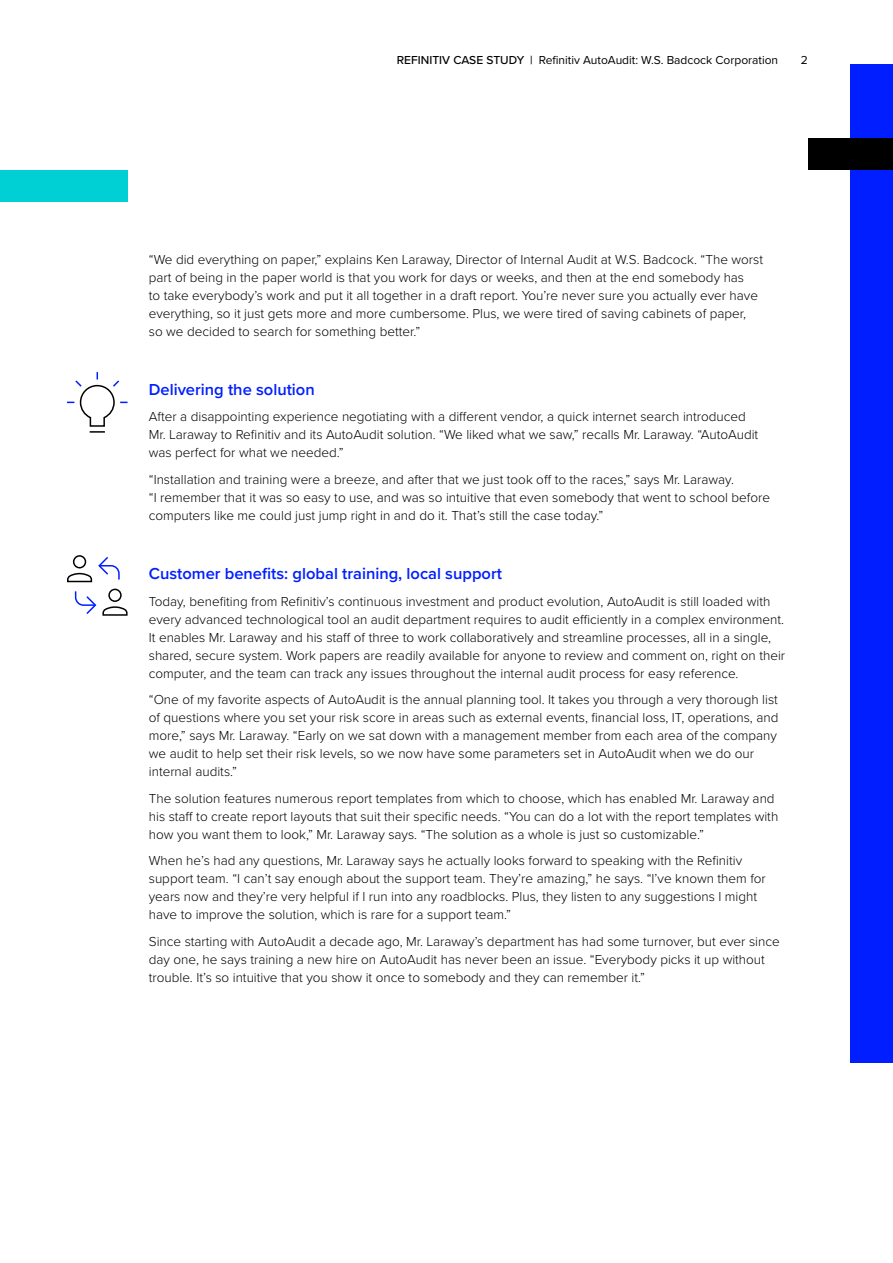
<style>
.page{position:relative;width:893px;height:1263px;background:#fff}
.page>*{position:absolute;margin:0;border:0;box-sizing:border-box;transform-origin:0 0}
.t1{font:600 16.5px "Proxima Nova";color:#001eff}
.t2{font:300 13.5px/18px "Proxima Nova";color:#000}
.t3{font:12px "Proxima Nova";color:#000}
.s1{font-weight:500}
</style>
<div class="page">
<div style="left:850px;top:64px;width:43px;height:999px;background:#001eff"></div>
<div style="left:0;top:170px;width:128px;height:32px;background:#00d0d4"></div>
<div style="left:808px;top:138px;width:85px;height:32px;background:#000"></div>
<svg style="left:67px;top:555px;width:61px;height:61px"></svg>
<svg style="left:67px;top:372px;width:61px;height:61px"></svg>
<p class="t3" style="left:397px;top:51px;width:383px"><span class="s1">REFINITIV CASE STUDY |</span> Refinitiv AutoAudit: W.S. Badcock Corporation</p>
<p class="t3" style="left:801px;top:51px;width:9px">2</p>
<p class="t2" style="left:149px;top:249px;width:616px">“We did everything on paper,” explains Ken Laraway, Director of Internal Audit at W.S. Badcock. “The worst part of being in the paper world is that you work for days or weeks, and then at the end somebody has<br>to take everybody’s work and put it all together in a draft report. You’re never sure you actually ever have everything, so it just gets more and more cumbersome. Plus, we were tired of saving cabinets of paper, so we decided to search for something better.”</p>
<p class="t1" style="left:149px;top:377px;width:167px">Delivering the solution</p>
<p class="t2" style="left:149px;top:407px;width:611px">After a disappointing experience negotiating with a different vendor, a quick internet search introduced<br>Mr. Laraway to Refinitiv and its AutoAudit solution. “We liked what we saw,” recalls Mr. Laraway. “AutoAudit was perfect for what we needed.”</p>
<p class="t2" style="left:149px;top:470px;width:623px">“Installation and training were a breeze, and after that we just took off to the races,” says Mr. Laraway.<br>“I remember that it was so easy to use, and was so intuitive that even somebody that went to school before computers like me could just jump right in and do it. That’s still the case today.”</p>
<p class="t1" style="left:149px;top:561px;width:355px">Customer benefits: global training, local support</p>
<p class="t2" style="left:149px;top:591px;width:638px">Today, benefiting from Refinitiv’s continuous investment and product evolution, AutoAudit is still loaded with every advanced technological tool an audit department requires to audit efficiently in a complex environment.<br>It enables Mr. Laraway and his staff of three to work collaboratively and streamline processes, all in a single, shared, secure system. Work papers are readily available for anyone to review and comment on, right on their computer, and the team can track any issues throughout the internal audit process for easy reference.</p>
<p class="t2" style="left:149px;top:690px;width:631px">“One of my favorite aspects of AutoAudit is the annual planning tool. It takes you through a very thorough list of questions where you set your risk score in areas such as external events, financial loss, IT, operations, and more,” says Mr. Laraway. “Early on we sat down with a management member from each area of the company we audit to help set their risk levels, so we now have some parameters set in AutoAudit when we do our internal audits.”</p>
<p class="t2" style="left:149px;top:788px;width:631px">The solution features numerous report templates from which to choose, which has enabled Mr. Laraway and his staff to create report layouts that suit their specific needs. “You can do a lot with the report templates with how you want them to look,” Mr. Laraway says. “The solution as a whole is just so customizable.”</p>
<p class="t2" style="left:149px;top:851px;width:619px">When he’s had any questions, Mr. Laraway says he actually looks forward to speaking with the Refinitiv support team. “I can’t say enough about the support team. They’re amazing,” he says. “I’ve known them for years now and they’re very helpful if I run into any roadblocks. Plus, they listen to any suggestions I might have to improve the solution, which is rare for a support team.”</p>
<p class="t2" style="left:149px;top:931px;width:632px">Since starting with AutoAudit a decade ago, Mr. Laraway’s department has had some turnover, but ever since day one, he says training a new hire on AutoAudit has never been an issue. “Everybody picks it up without trouble. It’s so intuitive that you show it once to somebody and they can remember it.”</p>
</div>
